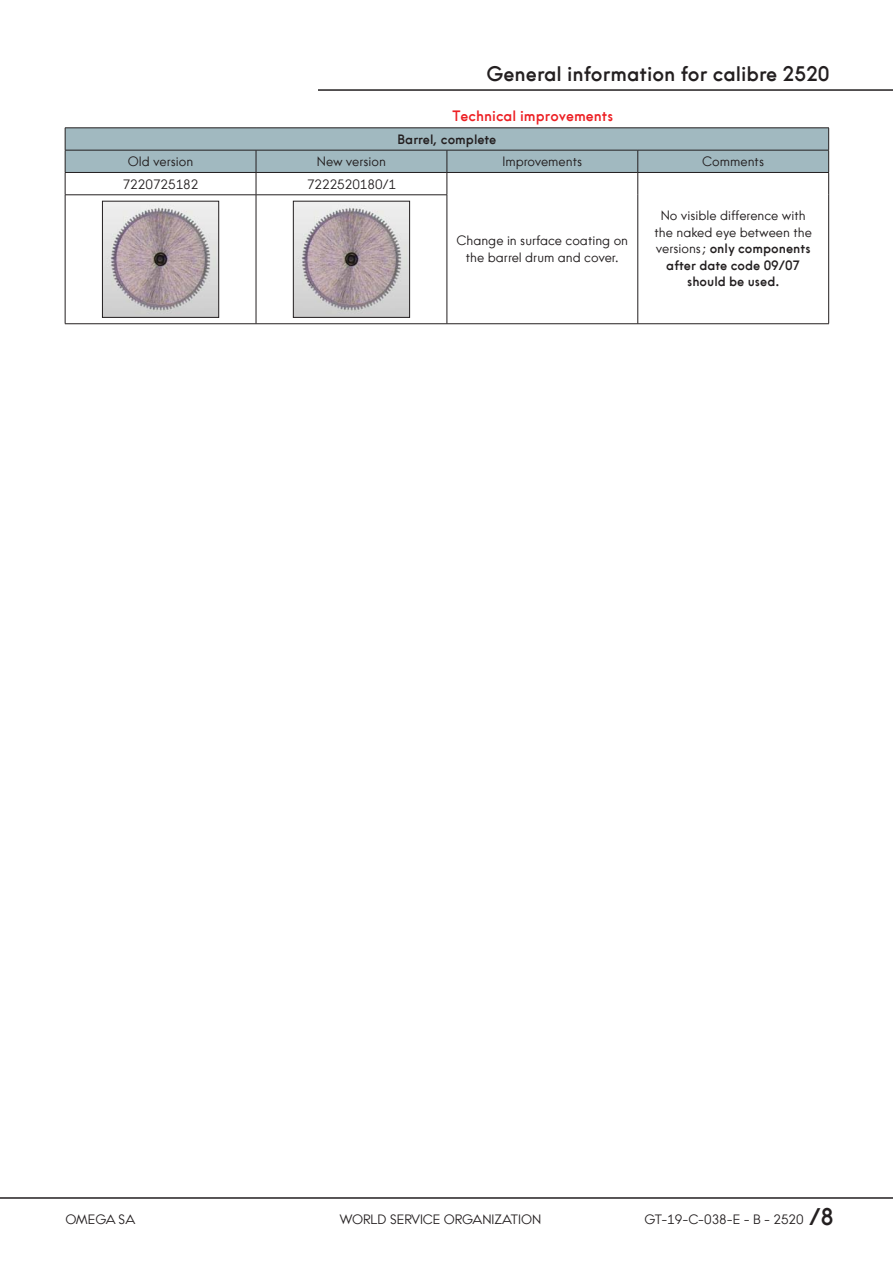
<style>
.page{position:relative;width:893px;height:1263px;background:#fff}
.page>*{position:absolute;margin:0;border:0;box-sizing:border-box;transform-origin:0 0}
.t1{font:700 21px "Omega CT";color:#231f20}
.t2{font:700 15px "Omega CT";color:#ed2024}
.t3{font:13.5px/16.5px "Omega CT";color:#231f20;text-align:center}
.t4{font:700 13.5px "Omega CT";color:#231f20}
.s1{font-weight:700}
.s2{font-weight:700;font-size:24px}
</style>
<div class="page">
<hr style="left:0;top:1197px;width:892px;height:2px;background:#231f20">
<hr style="left:318px;top:89px;width:574px;height:2px;background:#231f20">
<svg style="left:65px;top:128px;width:764px;height:67px"></svg>
<hr style="left:65px;top:195px;width:191px;height:1px;background:#231f20">
<hr style="left:65px;top:195px;width:1px;height:128px;background:#231f20">
<hr style="left:256px;top:195px;width:191px;height:1px;background:#231f20">
<hr style="left:256px;top:195px;width:1px;height:128px;background:#231f20">
<hr style="left:446px;top:195px;width:1px;height:128px;background:#231f20">
<hr style="left:637px;top:195px;width:1px;height:128px;background:#231f20">
<hr style="left:828px;top:195px;width:1px;height:128px;background:#231f20">
<hr style="left:65px;top:323px;width:763px;height:1px;background:#231f20">
<img style="left:104px;top:203px;width:113px;height:113px">
<div style="left:102px;top:201px;width:117px;height:117px;border:1px solid #231f20"></div>
<img style="left:295px;top:203px;width:113px;height:113px">
<div style="left:293px;top:201px;width:117px;height:117px;border:1px solid #231f20"></div>
<h1 class="t1" style="left:486px;top:60px;width:345px">General information for calibre 2520</h1>
<p class="t2" style="left:452px;top:106px;width:162px">Technical improvements</p>
<p class="t4" style="left:397px;top:131px;width:100px">Barrel, complete</p>
<p class="t3" style="left:128px;top:153px;width:67px">Old version</p>
<p class="t3" style="left:317px;top:153px;width:70px">New version</p>
<p class="t3" style="left:502px;top:153px;width:81px">Improvements</p>
<p class="t3" style="left:702px;top:153px;width:63px">Comments</p>
<p class="t3" style="left:123px;top:176px;width:77px">7220725182</p>
<p class="t3" style="left:307px;top:176px;width:90px">7222520180/1</p>
<p class="t3" style="left:456px;top:232px;width:173px">Change in surface coating on the barrel drum and cover.</p>
<p class="t3" style="left:654px;top:207px;width:159px">No visible difference with the naked eye between the versions ; <span class="s1">only components after date code 09/07 should be used.</span></p>
<p class="t3" style="left:65px;top:1210px;width:71px">OMEGA SA</p>
<p class="t3" style="left:340px;top:1210px;width:203px">WORLD SERVICE ORGANIZATION</p>
<p class="t3" style="left:644px;top:1210px;width:191px">GT-19-C-038-E - B - 2520 <span class="s2">/8</span></p>
</div>
